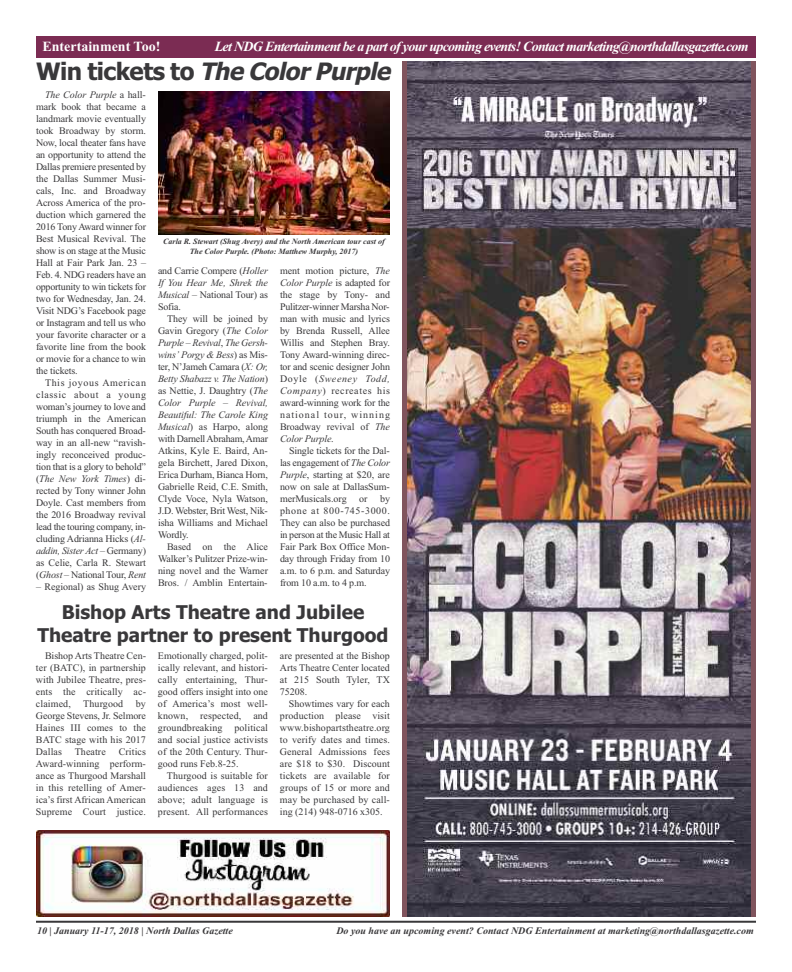
<style>
.page{position:relative;width:792px;height:972px;background:#fff}
.page>*{position:absolute;margin:0;border:0;box-sizing:border-box;transform-origin:0 0}
.t1{font:italic 700 24px "Tahoma";color:#39383a}
.t2{font:700 19px/22.8px "Tahoma";color:#39383a;text-align:center}
.t3{font:italic 700 14px "Times New Roman";letter-spacing:-.05em;color:#fff}
.t4{font:700 14px "Times New Roman";color:#fff}
.t5{font:700 13px "Times New Roman";color:#fff;scale:1.07 1}
.t6{font:10px/12px "Times New Roman";letter-spacing:-.005em;color:#39383a;text-align:justify}
.t7{font:italic 700 10px "Times New Roman";color:#39383a}
.t8{font:italic 700 8px/9.6px "Times New Roman";color:#39383a;text-align:center}
.s1{font-style:normal}
.s2{font-style:italic}
</style>
<div class="page">
<div style="left:37px;top:36px;width:719px;height:21px;background:#7b2c53"></div>
<hr style="left:36px;top:921px;width:720px;height:2px;background:#39383a">
<img style="left:36px;top:831px;width:354px;height:86px">
<svg style="left:402px;top:61px;width:354px;height:855px;background:#79535b"></svg>
<img style="left:408px;top:61px;width:342px;height:855px">
<img style="left:158px;top:92px;width:232px;height:143px">
<h3 class="t4" style="left:42px;top:38px;width:119px">Entertainment Too!</h3>
<h3 class="t3" style="left:215px;top:38px;width:536px">Let NDG Entertainment be a part of your upcoming events! Contact marketing@northdallasgazette.com</h3>
<h3 class="t5" style="left:679px;top:40px;width:66px">Car Review</h3>
<h1 class="t1" style="left:36px;top:58px;width:362px"><span class="s1">Win tickets to</span> TheColorPurple</h1>
<p class="t6" style="left:36px;top:89px;width:112px;text-indent:9px"><span class="s2">The Color Purple</span> a hall&shy;mark book that became a landmark movie eventually took Broadway by storm.<br>Now, local theater fans have an opportunity to attend the Dallas premiere presented by the Dallas Summer Musi&shy;cals, Inc. and Broadway Across America of the pro&shy;duction which garnered the 2016 TonyAward winner for Best Musical Revival. The show is on stage at the Music Hall at Fair Park Jan. 23 – Feb. 4. NDG readers have an opportunity to win tickets for two for Wednesday, Jan. 24.<br>Visit NDG’s Facebook page or Instagram and tell us who your favorite character or a favorite line from the book or movie for a chance to win the tickets.</p>
<p class="t6" style="left:36px;top:377px;width:112px;text-indent:9px">This joyous American classic about a young woman’s journey to love and triumph in the American South has conquered Broad&shy;way in an all-new “ravish&shy;ingly reconceived produc&shy;tion that is a glory to behold” (<span class="s2">The New York Times</span>) di&shy;rected by Tony winner John Doyle. Cast members from the 2016 Broadway revival lead the touring company, in&shy;cluding Adrianna Hicks (<span class="s2">Al&shy;addin, Sister Act</span> – Germany) as Celie, Carla R. Stewart (<span class="s2">Ghost</span> – National Tour, <span class="s2">Rent</span></p>
<p class="t6" style="left:36px;top:581px;width:112px">– Regional) as Shug Avery</p>
<p class="t8" style="left:163px;top:237px;width:223px">Carla R. Stewart (Shug Avery) and the North American tour cast of<br>The Color Purple. (Photo: Matthew Murphy, 2017)</p>
<p class="t6" style="left:158px;top:265px;width:112px">and Carrie Compere (<span class="s2">Holler If You Hear Me, Shrek the Musical</span> – National Tour) as Sofia.</p>
<p class="t6" style="left:158px;top:313px;width:112px;text-indent:9px">They will be joined by Gavin Gregory (<span class="s2">The Color Purple – Revival</span>, <span class="s2">The Gersh&shy;wins’ Porgy &amp; Bess</span>) as Mis&shy;ter, N’Jameh Camara (<span class="s2">X: Or, Betty Shabazz v. The Nation</span>) as Nettie, J. Daughtry (<span class="s2">The Color Purple – Revival, Beautiful: The Carole King Musical</span>) as Harpo, along with DarnellAbraham,Amar Atkins, Kyle E. Baird, An&shy;gela Birchett, Jared Dixon, Erica Durham, Bianca Horn, Gabrielle Reid, C.E. Smith, Clyde Voce, Nyla Watson, J.D. Webster, Brit West, Nik&shy;isha Williams and Michael Wordly.</p>
<p class="t6" style="left:158px;top:541px;width:112px;text-indent:9px">Based on the Alice Walker’s Pulitzer Prize-win&shy;ning novel and the Warner Bros. / Amblin Entertain-</p>
<p class="t6" style="left:280px;top:265px;width:112px">ment motion picture, <span class="s2">The Color Purple</span> is adapted for the stage by Tony- and Pulitzer-winner Marsha Nor&shy;man with music and lyrics by Brenda Russell, Allee Willis and Stephen Bray.<br>Tony Award-winning direc&shy;tor and scenic designer John Doyle (<span class="s2">Sweeney Todd, Company</span>) recreates his award-winning work for the national tour, winning Broadway revival of <span class="s2">The Color Purple</span>.</p>
<p class="t6" style="left:280px;top:445px;width:112px;text-indent:9px">Single tickets for the Dal&shy;las engagement of <span class="s2">The Color Purple</span>, starting at $20, are now on sale at DallasSum&shy;merMusicals.org</p>
<p class="t6" style="left:280px;top:493px;width:112px;text-indent:100px">by phone at 800-745-3000.<br>They can also be purchased in person at the Music Hall at Fair Park Box Office Mon&shy;day through Friday from 10 a.m. to 6 p.m. and Saturday from 10 a.m. to 4 p.m.</p>
<p class="t6" style="left:359px;top:493px;width:10px">or</p>
<h2 class="t2" style="left:37px;top:601px;width:353px">Bishop Arts Theatre and Jubilee<br>Theatre partner to present Thurgood</h2>
<p class="t6" style="left:36px;top:650px;width:111px;text-indent:9px">Bishop Arts Theatre Cen&shy;ter (BATC), in partnership with Jubilee Theatre, pres&shy;ents the critically ac&shy;claimed, Thurgood</p>
<p class="t6" style="left:158px;top:650px;width:112px">Emotionally charged, polit&shy;ically relevant, and histori&shy;cally entertaining, Thur&shy;good offers insight into one of America’s most well&shy;known, respected, and groundbreaking political and social justice activists of the 20th Century. Thur&shy;good runs Feb.8-25.</p>
<p class="t6" style="left:158px;top:770px;width:112px;text-indent:9px">Thurgood is suitable for audiences ages 13 and above; adult language is present. All performances</p>
<p class="t6" style="left:280px;top:650px;width:112px">are presented at the Bishop Arts Theatre Center located at 215 South Tyler, TX 75208.</p>
<p class="t6" style="left:280px;top:698px;width:112px;text-indent:9px">Showtimes vary for each production please visit www.bishopartstheatre.org to verify dates and times.<br>General Admissions fees are $18 to $30. Discount tickets are available for groups of 15 or more and may be purchased by call&shy;ing (214) 948-0716 x305.</p>
<p class="t6" style="left:36px;top:698px;width:112px;text-indent:100px">by George Stevens, Jr. Selmore Haines III comes to the BATC stage with his 2017<br>Dallas</p>
<p class="t6" style="left:36px;top:746px;width:112px;text-indent:83px">Critics Award-winning perform&shy;ance as Thurgood Marshall in this retelling of Amer&shy;ica’s first African American Supreme Court justice.</p>
<p class="t6" style="left:75px;top:746px;width:33px">Theatre</p>
<p class="t7" style="left:37px;top:924px;width:197px">10 | January 11-17, 2018 | North Dallas Gazette</p>
<p class="t7" style="left:336px;top:924px;width:419px">Do you have an upcoming event? Contact NDG Entertainment at marketing@northdallasgazette.com</p>
</div>
